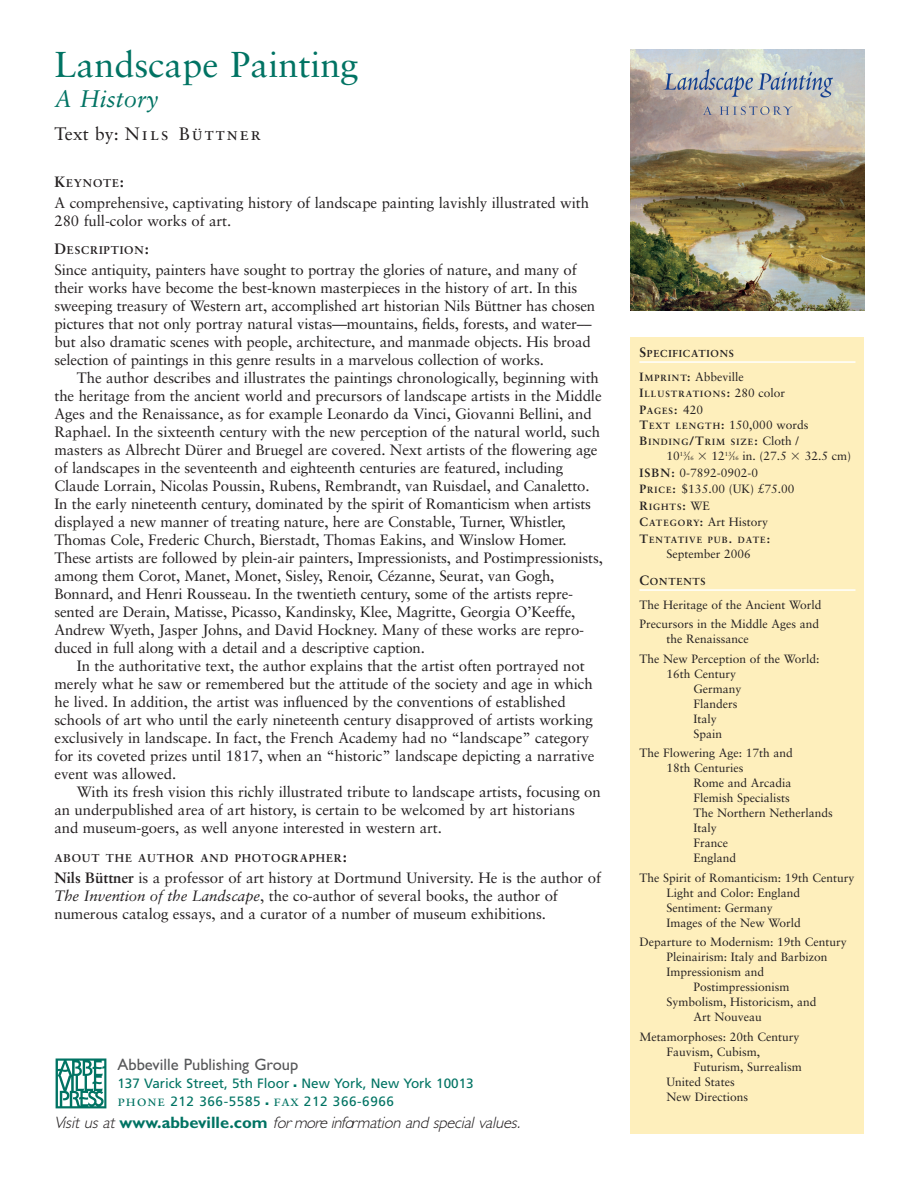
<style>
.page{position:relative;width:918px;height:1188px;background:#fff}
.page>*{position:absolute;margin:0;border:0;box-sizing:border-box;transform-origin:0 0}
.t1{font:36px "Sabon";color:#007363}
.t2{font:italic 24px "Sabon";color:#007363}
.t3{font:18px "Sabon Roman SC";letter-spacing:.11em;color:#231f20}
.t4{font:italic 300 16.5px "Gill Sans";color:#231f20}
.t5{font:16.5px "Gill Sans";color:#57585a}
.t6{font:15px/18px "Sabon";letter-spacing:-.005em;color:#231f20}
.t7{font:13.5px/18px "Frutiger";color:#007363}
.t8{font:12px/15px "Sabon";color:#231f20}
.t9{font:700 11.25px "Sabon";letter-spacing:.075em;color:#231f20}
.t10{font:700 10.2px "Sabon";letter-spacing:.075em;color:#231f20}
.t11{font:700 9px/16.5px "Sabon";letter-spacing:.11em;color:#231f20}
.t12{font:6px "Sabon";color:#231f20}
.s1{font-family:"Sabon"}
.s2{font-size:15px}
.s3{font-weight:700}
.s4{font-style:italic}
.s5{font-family:"Sabon Roman SC";font-size:15px}
.s6{font-weight:700;font-style:normal;color:#007363}
.s7{font-size:13.5px}
.s8{font-weight:700;font-size:9px}
.s9{font-size:12px}
.s10{font-weight:400;font-size:12px}
.s11{font-size:6px}
</style>
<div class="page">
<img style="left:56px;top:1059px;width:51px;height:49px">
<div style="left:630px;top:338px;width:234px;height:796px;background:#feefbc"></div>
<hr style="left:639px;top:361px;width:216px;height:2px;background:#fff">
<hr style="left:639px;top:589px;width:216px;height:2px;background:#fff">
<img style="left:630px;top:50px;width:234px;height:261px">
<h1 class="t1" style="left:54px;top:49px;width:306px">Landscape Painting</h1>
<h2 class="t2" style="left:54px;top:89px;width:105px">A History</h2>
<p class="t3" style="left:54px;top:126px;width:208px"><span class="s1">Text by:</span> Nils Büttner</p>
<p class="t9" style="left:54px;top:178px;width:71px"><span class="s2">K</span>EYNOTE<span class="s2">:</span></p>
<p class="t6" style="left:54px;top:194px;width:536px">A comprehensive, captivating history of landscape painting lavishly illustrated with<br>280 full-color works of art.</p>
<p class="t9" style="left:54px;top:245px;width:96px"><span class="s2">D</span>ESCRIPTION<span class="s2">:</span></p>
<p class="t6" style="left:54px;top:262px;width:542px">Since antiquity, painters have sought to portray the glories of nature, and many of their works have become the best-known masterpieces in the history of art. In this sweeping treasury of Western art, accomplished art historian Nils Büttner has chosen pictures that not only portray natural vistas—mountains, fields, forests, and water–– but also dramatic scenes with people, architecture, and manmade objects. His broad selection of paintings in this genre results in a marvelous collection of works.</p>
<p class="t6" style="left:54px;top:370px;width:550px;text-indent:22px">The author describes and illustrates the paintings chronologically, beginning with the heritage from the ancient world and precursors of landscape artists in the Middle Ages and the Renaissance, as for example Leonardo da Vinci, Giovanni Bellini, and Raphael. In the sixteenth century with the new perception of the natural world, such masters as Albrecht Dürer and Bruegel are covered. Next artists of the flowering age of landscapes in the seventeenth and eighteenth centuries are featured, including Claude Lorrain, Nicolas Poussin, Rubens, Rembrandt, van Ruisdael, and Canaletto.<br>In the early nineteenth century, dominated by the spirit of Romanticism when artists displayed a new manner of treating nature, here are Constable, Turner, Whistler, Thomas Cole, Frederic Church, Bierstadt, Thomas Eakins, and Winslow Homer.<br>These artists are followed by plein-air painters, Impressionists, and Postimpressionists, among them Corot, Manet, Monet, Sisley, Renoir, Cézanne, Seurat, van Gogh, Bonnard, and Henri Rousseau. In the twentieth century, some of the artists repre&shy;sented are Derain, Matisse, Picasso, Kandinsky, Klee, Magritte, Georgia O’Keeffe, Andrew Wyeth, Jasper Johns, and David Hockney. Many of these works are repro&shy;duced in full along with a detail and a descriptive caption.</p>
<p class="t6" style="left:54px;top:658px;width:542px;text-indent:22px">In the authoritative text, the author explains that the artist often portrayed not merely what he saw or remembered but the attitude of the society and age in which he lived. In addition, the artist was influenced by the conventions of established schools of art who until the early nineteenth century disapproved of artists working exclusively in landscape. In fact, the French Academy had no “landscape” category for its coveted prizes until 1817, when an “historic” landscape depicting a narrative event was allowed.</p>
<p class="t6" style="left:54px;top:784px;width:548px;text-indent:22px">With its fresh vision this richly illustrated tribute to landscape artists, focusing on an underpublished area of art history, is certain to be welcomed by art historians and museum-goers, as well anyone interested in western art.</p>
<p class="t9" style="left:54px;top:853px;width:294px">ABOUT THE AUTHOR AND PHOTOGRAPHER<span class="s2">:</span></p>
<p class="t6" style="left:54px;top:869px;width:548px"><span class="s3">Nils Büttner</span> is a professor of art history at Dortmund University. He is the author of<br><span class="s4">The Invention of the Landscape</span>, the co-author of several books, the author of numerous catalog essays, and a curator of a number of museum exhibitions.</p>
<p class="t5" style="left:117px;top:1058px;width:182px">Abbeville Publishing Group</p>
<p class="t7" style="left:117px;top:1075px;width:358px">137 Varick Street, 5th Floor New York, New York 10013 <span class="s5">phone</span> 212 366-5585 <span class="s5">fax</span> 212 366-6966</p>
<p class="t4" style="left:54px;top:1116px;width:471px">Visit us at <span class="s6">www. a b b ev i l l e . c o m</span> formoreinformation and special values.</p>
<p class="t10" style="left:639px;top:349px;width:96px"><span class="s7">S</span>PECIFICATIONS</p>
<p class="t8" style="left:639px;top:370px;width:106px"><span class="s3">I</span><span class="s8">MPRINT</span><span class="s3">:</span> Abbeville</p>
<p class="t11" style="left:639px;top:387px;width:147px"><span class="s9">I</span>LLUSTRATIONS<span class="s9">:</span> <span class="s10">280 color<br></span><span class="s9">P</span>AGES<span class="s9">:</span> <span class="s10">420</span></p>
<p class="t8" style="left:639px;top:418px;width:170px"><span class="s3">T</span><span class="s8">EXT LENGTH</span><span class="s3">:</span> 150,000 words</p>
<p class="t11" style="left:639px;top:435px;width:161px"><span class="s9">B</span>INDING<span class="s9">/T</span>RIM SIZE<span class="s9">:</span> <span class="s10">Cloth /</span></p>
<p class="t12" style="left:666px;top:454px;width:29px"><span class="s9">10</span>13<span class="s9">⁄</span>16</p>
<p class="t8" style="left:712px;top:450px;width:77px">12<sup>13</sup>⁄<span class="s11">16</span> in. (27.5</p>
<p class="t8" style="left:805px;top:450px;width:48px">32.5 cm)</p>
<p class="t8" style="left:639px;top:465px;width:156px;line-height:16.5px"><span class="s3">ISBN:</span> 0-7892-0902-0<br><span class="s3">P</span><span class="s8">RICE</span><span class="s3">:</span> $135.00 (UK) £75.00</p>
<p class="t11" style="left:639px;top:499px;width:72px"><span class="s9">R</span>IGHTS<span class="s9">:</span> <span class="s10">WE</span></p>
<p class="t8" style="left:639px;top:516px;width:130px"><span class="s3">C</span><span class="s8">ATEGORY</span><span class="s3">:</span> Art History</p>
<p class="t11" style="left:639px;top:532px;width:132px"><span class="s9">T</span>ENTATIVE PUB<span class="s9">.</span> DATE<span class="s9">:</span></p>
<p class="t8" style="left:666px;top:547px;width:86px">September 2006</p>
<p class="t10" style="left:639px;top:577px;width:68px"><span class="s7">C</span>ONTENTS</p>
<p class="t8" style="left:639px;top:596px;width:183px;line-height:19.5px">The Heritage of the Ancient World<br>Precursors in the Middle Ages and</p>
<p class="t8" style="left:639px;top:630px;width:181px;line-height:19.5px;text-indent:27px">the Renaissance<br>The New Perception of the World:</p>
<p class="t8" style="left:693px;top:667px;width:49px;text-indent:-27px">16th Century<br>Germany<br>Flanders<br>Italy<br>Spain</p>
<p class="t8" style="left:666px;top:747px;width:128px;text-indent:-27px">The Flowering Age: 17th and<br>18th Centuries</p>
<p class="t8" style="left:693px;top:777px;width:141px">Rome and Arcadia<br>Flemish Specialists<br>The Northern Netherlands<br>Italy<br>France<br>England</p>
<p class="t8" style="left:666px;top:871px;width:190px;text-indent:-27px">The Spirit of Romanticism: 19th Century<br>Light and Color: England<br>Sentiment: Germany<br>Images of the New World</p>
<p class="t8" style="left:639px;top:936px;width:209px">Departure to Modernism: 19th Century</p>
<p class="t8" style="left:666px;top:951px;width:163px">Pleinairism: Italy and Barbizon</p>
<p class="t8" style="left:666px;top:966px;width:99px">Impressionism and</p>
<p class="t8" style="left:693px;top:981px;width:97px">Postimpressionism</p>
<p class="t8" style="left:666px;top:996px;width:152px">Symbolism, Historicism, and</p>
<p class="t8" style="left:693px;top:1011px;width:70px">Art Nouveau</p>
<p class="t8" style="left:666px;top:1030px;width:135px;text-indent:-27px">Metamorphoses: 20th Century<br>Fauvism, Cubism,</p>
<p class="t8" style="left:666px;top:1060px;width:137px;text-indent:27px">Futurism, Surrealism<br>United States<br>New Directions</p>
</div>
